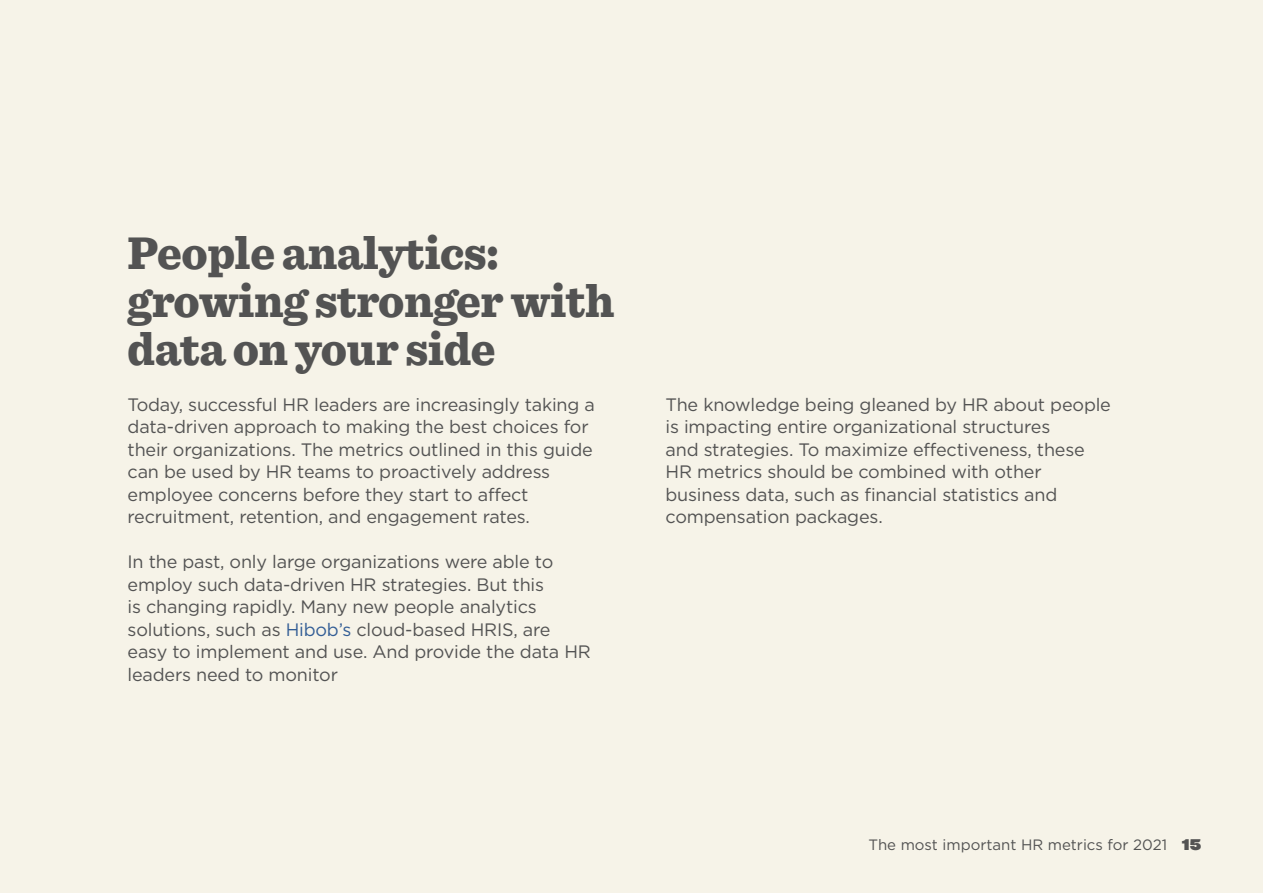
<style>
.page{position:relative;width:1263px;height:893px;background:#f6f3e8}
.page>*{position:absolute;margin:0;border:0;box-sizing:border-box;transform-origin:0 0}
.t1{font:900 48px/48px "Sentinel";letter-spacing:-.01em;color:#535353;scale:.95 1}
.t2{font:18px/22.5px "Gotham HTF";letter-spacing:-.01em;color:#535353}
.t3{font:15px "Gotham HTF";color:#535353}
.t4{font:13.5px "Champion HTF Heavyweight";color:#535353}
.s1{color:#325d95}
</style>
<div class="page">
<h1 class="t1" style="left:128px;top:228px;width:514px">People analytics: growing stronger with data on your side</h1>
<p class="t2" style="left:128px;top:393px;width:469px">Today, successful HR leaders are increasingly taking a data-driven approach to making the best choices for their organizations. The metrics outlined in this guide can be used by HR teams to proactively address employee concerns before they start to affect recruitment, retention, and engagement rates.</p>
<p class="t2" style="left:128px;top:550px;width:465px">In the past, only large organizations were able to employ such data-driven HR strategies. But this<br>is changing rapidly. Many new people analytics solutions, such as <span class="s1">Hibob s’</span> cloud-based HRIS, are easy to implement and use. And provide the data HR leaders need to monitor</p>
<p class="t2" style="left:665px;top:393px;width:447px">The knowledge being gleaned by HR about people is impacting entire organizational structures<br>and strategies. To maximize effectiveness, these HR metrics should be combined with other business data, such as financial statistics and compensation packages.</p>
<p class="t3" style="left:868px;top:837px;width:300px">The most important HR metrics for 2021</p>
<p class="t4" style="left:1182px;top:836px;width:21px">15</p>
</div>
